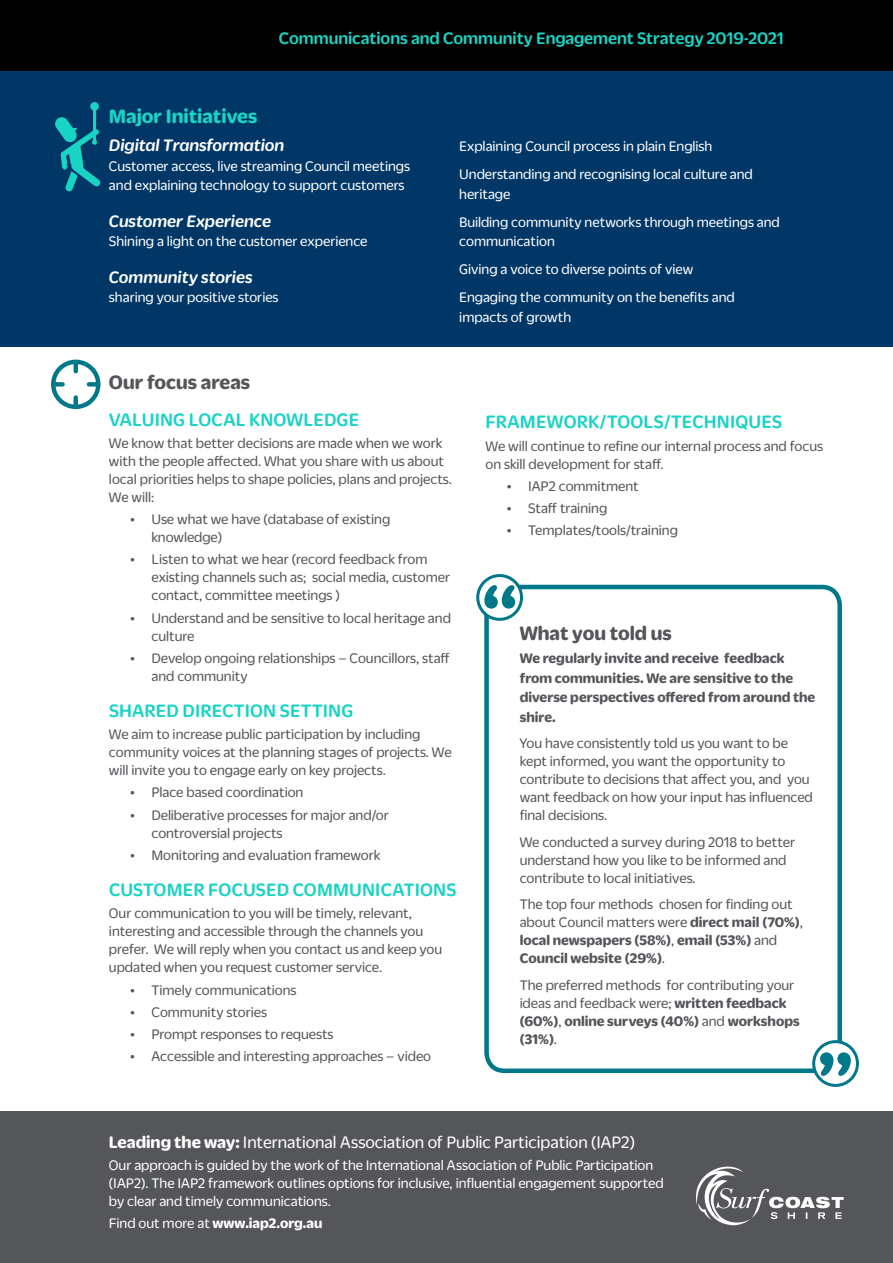
<style>
.page{position:relative;width:893px;height:1263px;background:#fff}
.page>*{position:absolute;margin:0;border:0;box-sizing:border-box;transform-origin:0 0}
.t1{font:700 21px "Duplicate Soft";color:#54565a}
.t2{font:700 21px "Duplicate Soft";color:#19d3c5}
.t3{font:500 19.5px "Duplicate Soft";letter-spacing:.01em;color:#19d3c5}
.t4{font:18px "Duplicate Soft";color:#fff}
.t5{font:italic 500 18px "Duplicate Soft";color:#fff}
.t6{font:500 18px "Duplicate Soft";color:#19d3c5}
.t7{font:15px/18px "Duplicate Soft";color:#54565a}
.t8{font:15px/28px "Duplicate Soft";color:#fff}
.t9{font:700 15px/19.5px "Duplicate Soft";color:#54565a}
.t10{font:700 15px "Duplicate Soft";color:#fff}
.s1{font-weight:700}
.s2{font-weight:400}
</style>
<div class="page">
<div style="left:0;top:60px;width:893px;height:287px;background:#003767"></div>
<div style="left:484px;top:585px;width:358px;height:488px;border:4px solid #00788a;border-radius:18px"></div>
<div style="left:0;top:1111px;width:893px;height:152px;background:#54565a"></div>
<svg style="left:51px;top:360px;width:49px;height:49px"></svg>
<div style="left:0;top:0;width:893px;height:71px;background:#000"></div>
<svg style="left:478px;top:576px;width:43px;height:43px"></svg>
<div style="left:476px;top:574px;width:47px;height:47px;border:3px solid #00788a;border-radius:50%"></div>
<svg style="left:55px;top:102px;width:46px;height:90px"></svg>
<svg style="left:484px;top:585px;width:31px;height:24px"></svg>
<svg style="left:814px;top:1042px;width:43px;height:43px"></svg>
<div style="left:812px;top:1040px;width:47px;height:47px;border:3px solid #00788a;border-radius:50%"></div>
<svg style="left:820px;top:1052px;width:31px;height:24px"></svg>
<svg style="left:696px;top:1166px;width:148px;height:59px"></svg>
<p class="t6" style="left:279px;top:25px;width:507px">Communications and Community Engagement Strategy 2019-2021</p>
<h1 class="t2" style="left:109px;top:101px;width:150px">Major Initiatives</h1>
<p class="t5" style="left:109px;top:133px;width:177px">Digital Transformation</p>
<p class="t8" style="left:109px;top:155px;width:303px;line-height:19.5px">Customer access, live streaming Council meetings and explaining technology to support customers</p>
<p class="t5" style="left:109px;top:208px;width:164px">Customer Experience</p>
<p class="t8" style="left:109px;top:226px;width:260px">Shining a light on the customer experience</p>
<p class="t5" style="left:109px;top:264px;width:145px">Community stories</p>
<p class="t8" style="left:109px;top:282px;width:171px">sharing your positive stories</p>
<p class="t8" style="left:459px;top:131px;width:295px">Explaining Council process in plain English<br>Understanding and recognising local culture and</p>
<p class="t8" style="left:459px;top:179px;width:322px">heritage<br>Building community networks through meetings and</p>
<p class="t8" style="left:459px;top:226px;width:277px">communication<br>Giving a voice to diverse points of view<br>Engaging the community on the benefits and</p>
<p class="t8" style="left:459px;top:302px;width:113px">impacts of growth</p>
<h1 class="t1" style="left:109px;top:367px;width:143px">Our focus areas</h1>
<h2 class="t3" style="left:109px;top:405px;width:252px">VALUING LOCAL KNOWLEDGE</h2>
<p class="t7" style="left:109px;top:433px;width:345px">We know that better decisions are made when we work with the people affected. What you share with us about local priorities helps to shape policies, plans and projects.<br>We will:</p>
<p class="t7" style="left:151px;top:509px;width:240px;text-indent:-21px">• Use what we have (database of existing knowledge)</p>
<p class="t7" style="left:151px;top:549px;width:300px;text-indent:-21px">• Listen to what we hear (record feedback from existing channels such as; social media, customer contact, committee meetings )</p>
<p class="t7" style="left:151px;top:607px;width:301px;text-indent:-21px">• Understand and be sensitive to local heritage and culture</p>
<p class="t7" style="left:151px;top:648px;width:300px;text-indent:-21px">• Develop ongoing relationships – Councillors, staff and community</p>
<h2 class="t3" style="left:109px;top:697px;width:246px">SHARED DIRECTION SETTING</h2>
<p class="t7" style="left:109px;top:724px;width:344px">We aim to increase public participation by including community voices at the planning stages of projects. We will invite you to engage early on key projects.</p>
<p class="t7" style="left:130px;top:782px;width:175px">• Place based coordination</p>
<p class="t7" style="left:151px;top:805px;width:239px;text-indent:-21px">• Deliberative processes for major and/or controversial projects</p>
<p class="t7" style="left:130px;top:845px;width:252px">• Monitoring and evaluation framework</p>
<h2 class="t3" style="left:109px;top:876px;width:349px">CUSTOMER FOCUSED COMMUNICATIONS</h2>
<p class="t7" style="left:109px;top:903px;width:335px">Our communication to you will be timely, relevant, interesting and accessible through the channels you prefer. We will reply when you contact us and keep you updated when you request customer service.</p>
<p class="t7" style="left:130px;top:979px;width:168px">• Timely communications</p>
<p class="t7" style="left:130px;top:1002px;width:138px">• Community stories</p>
<p class="t7" style="left:130px;top:1024px;width:205px">• Prompt responses to requests</p>
<p class="t7" style="left:130px;top:1046px;width:302px">• Accessible and interesting approaches – video</p>
<h2 class="t3" style="left:486px;top:408px;width:298px">FRAMEWORK/TOOLS/TECHNIQUES</h2>
<p class="t7" style="left:486px;top:436px;width:339px">We will continue to refine our internal process and focus on skill development for staff.</p>
<p class="t7" style="left:507px;top:476px;width:134px">• IAP2 commitment</p>
<p class="t7" style="left:507px;top:498px;width:102px">• Staff training</p>
<p class="t7" style="left:507px;top:520px;width:173px">• Templates/tools/training</p>
<h1 class="t1" style="left:520px;top:617px;width:154px">What you told us</h1>
<p class="t9" style="left:520px;top:647px;width:297px">We regularly invite and receive feedback from communities. We are sensitive to the diverse perspectives offered from around the shire.</p>
<p class="t7" style="left:520px;top:733px;width:295px">You have consistently told us you want to be kept informed, you want the opportunity to contribute to decisions that affect you, and you want feedback on how your input has influenced final decisions.</p>
<p class="t7" style="left:520px;top:832px;width:277px">We conducted a survey during 2018 to better understand how you like to be informed and contribute to local initiatives.</p>
<p class="t7" style="left:520px;top:894px;width:285px">The top four methods chosen for finding out about Council matters were <span class="s1">direct mail (70%)</span>, <span class="s1">local newspapers (58%)</span>, <span class="s1">email (53%)</span> and <span class="s1">Council website (29%)</span>.</p>
<p class="t7" style="left:520px;top:975px;width:281px">The preferred methods for contributing your ideas and feedback were; <span class="s1">written feedback (60%)</span>, <span class="s1">online surveys (40%)</span> and <span class="s1">workshops (31%)</span>.</p>
<p class="t4" style="left:109px;top:1130px;width:528px"><span class="s1">Leading the way:</span> International Association of Public Participation (IAP2)</p>
<p class="t8" style="left:109px;top:1155px;width:556px;line-height:18px">Our approach is guided by the work of the International Association of Public Participation (IAP2). The IAP2 framework outlines options for inclusive, influential engagement supported by clear and timely communications.</p>
<p class="t10" style="left:109px;top:1212px;width:215px"><span class="s2">Find out more at</span> www.iap2.org.au</p>
</div>
